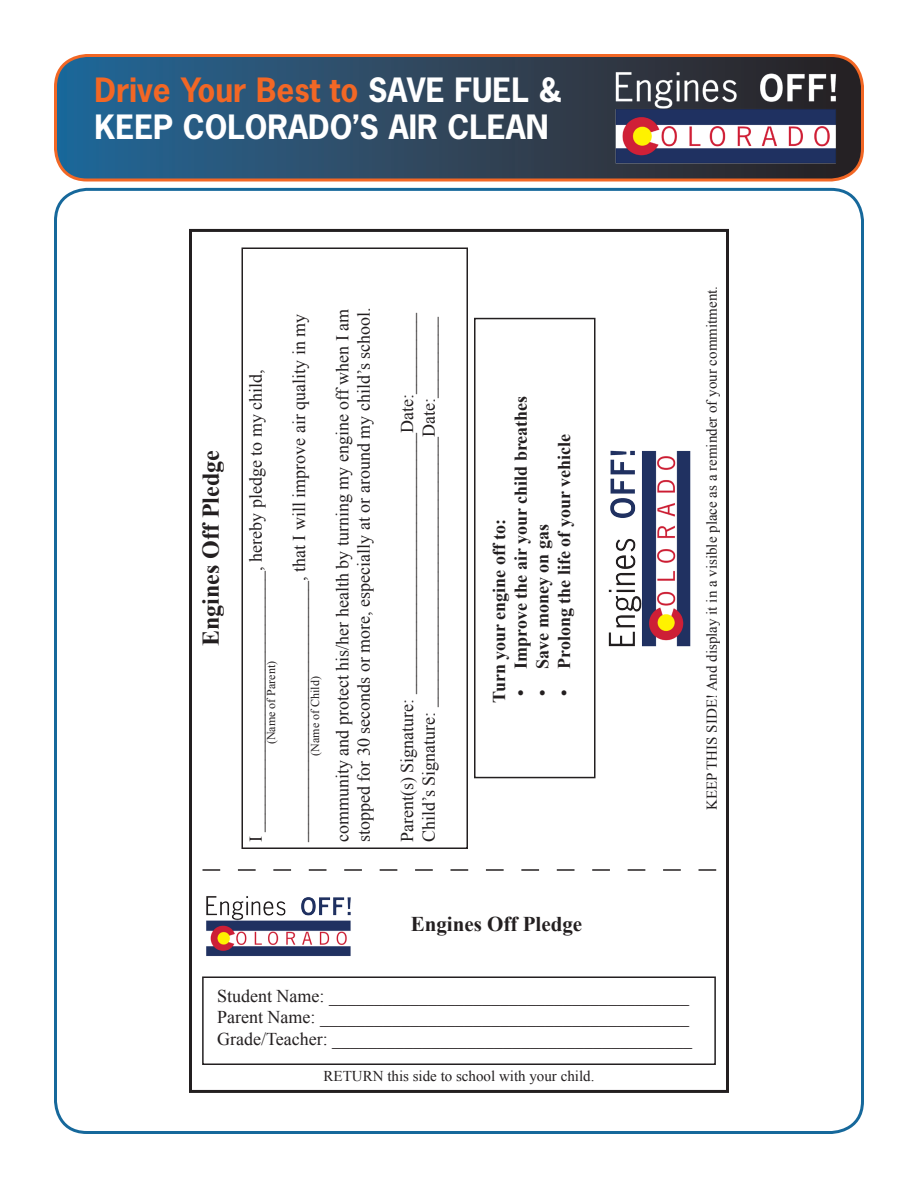
<style>
.page{position:relative;width:918px;height:1188px;background:#fff}
.page>*{position:absolute;margin:0;border:0;box-sizing:border-box;transform-origin:0 0}
.t1{font:700 31.5px "News Gothic Std";color:#f26725}
.t2{font:700 31.5px "News Gothic Std";color:#fff}
.t3{font:700 24px "Times New Roman";color:#231f20}
.t4{font:700 21px "Times New Roman";color:#231f20}
.t5{font:18px/21.6px "Times New Roman";color:#231f20}
.t6{font:700 18px "Times New Roman";color:#231f20}
.t7{font:15px "Times New Roman";color:#231f20}
.t8{font:12px "Times New Roman";color:#231f20}
.s1{color:#fff}
</style>
<div class="page">
<svg style="left:56px;top:56px;width:806px;height:122px;background:#2d4c67"></svg>
<div style="left:54px;top:54px;width:810px;height:128px;border:3px solid #f26725;border-radius:32px"></div>
<div style="left:189px;top:229px;width:540px;height:864px;border:3px solid #231f20"></div>
<div style="left:242px;top:248px;width:226px;height:601px;border:2px solid #231f20"></div>
<div style="left:474px;top:318px;width:122px;height:460px;border:2px solid #231f20"></div>
<svg style="left:202px;top:869px;width:514px;height:2px"></svg>
<div style="left:202px;top:976px;width:514px;height:89px;border:2px solid #231f20"></div>
<img style="left:206px;top:896px;width:145px;height:60px">
<img style="left:608px;top:450px;width:83px;height:197px">
<img style="left:609px;top:70px;width:232px;height:96px">
<p class="t1" style="left:94px;top:69px;width:468px">Drive Your Best to <span class="s1">SAVE FUEL &amp;</span></p>
<p class="t2" style="left:94px;top:107px;width:456px">KEEP COLORADO’S AIR CLEAN</p>
<p class="t3" style="left:194px;top:646px;width:198px;rotate:-90deg">Engines Off Pledge</p>
<p class="t5" style="left:245px;top:842px;width:474px;rotate:-90deg">I _____________________________, hereby pledge to my child,</p>
<p class="t8" style="left:263px;top:744px;width:85px;rotate:-90deg">(Name of Parent)</p>
<p class="t5" style="left:288px;top:842px;width:530px;rotate:-90deg">_____________________________, that I will improve air quality in my</p>
<p class="t5" style="left:331px;top:842px;width:536px;rotate:-90deg">community and protect his/her health by turning my engine off when I am stopped for 30 seconds or more, especially at or around my child’s school.</p>
<p class="t5" style="left:396px;top:842px;width:531px;rotate:-90deg">Parent(s) Signature: _____________________________Date:_________</p>
<p class="t5" style="left:418px;top:842px;width:527px;rotate:-90deg">Child’s Signature: ______________________________Date:_________</p>
<p class="t8" style="left:307px;top:756px;width:81px;rotate:-90deg">(Name of Child)</p>
<p class="t6" style="left:508px;top:696px;width:302px;rotate:-90deg">• Improve the air your child breathes</p>
<p class="t6" style="left:552px;top:696px;width:263px;rotate:-90deg">• Prolong the life of your vehicle</p>
<p class="t6" style="left:487px;top:703px;width:186px;rotate:-90deg">Turn your engine off to:</p>
<p class="t6" style="left:530px;top:696px;width:173px;rotate:-90deg">• Save money on gas</p>
<p class="t7" style="left:702px;top:810px;width:526px;rotate:-90deg">KEEP THIS SIDE! And display it in a visible place as a reminder of your commitment.</p>
<p class="t4" style="left:411px;top:909px;width:173px">Engines Off Pledge</p>
<p class="t5" style="left:217px;top:985px;width:473px">Student Name: ________________________________________</p>
<p class="t5" style="left:217px;top:1006px;width:473px">Parent Name: _________________________________________</p>
<p class="t5" style="left:217px;top:1028px;width:477px">Grade/Teacher: ________________________________________</p>
<p class="t7" style="left:324px;top:1066px;width:272px">RETURN this side to school with your child.</p>
</div>
